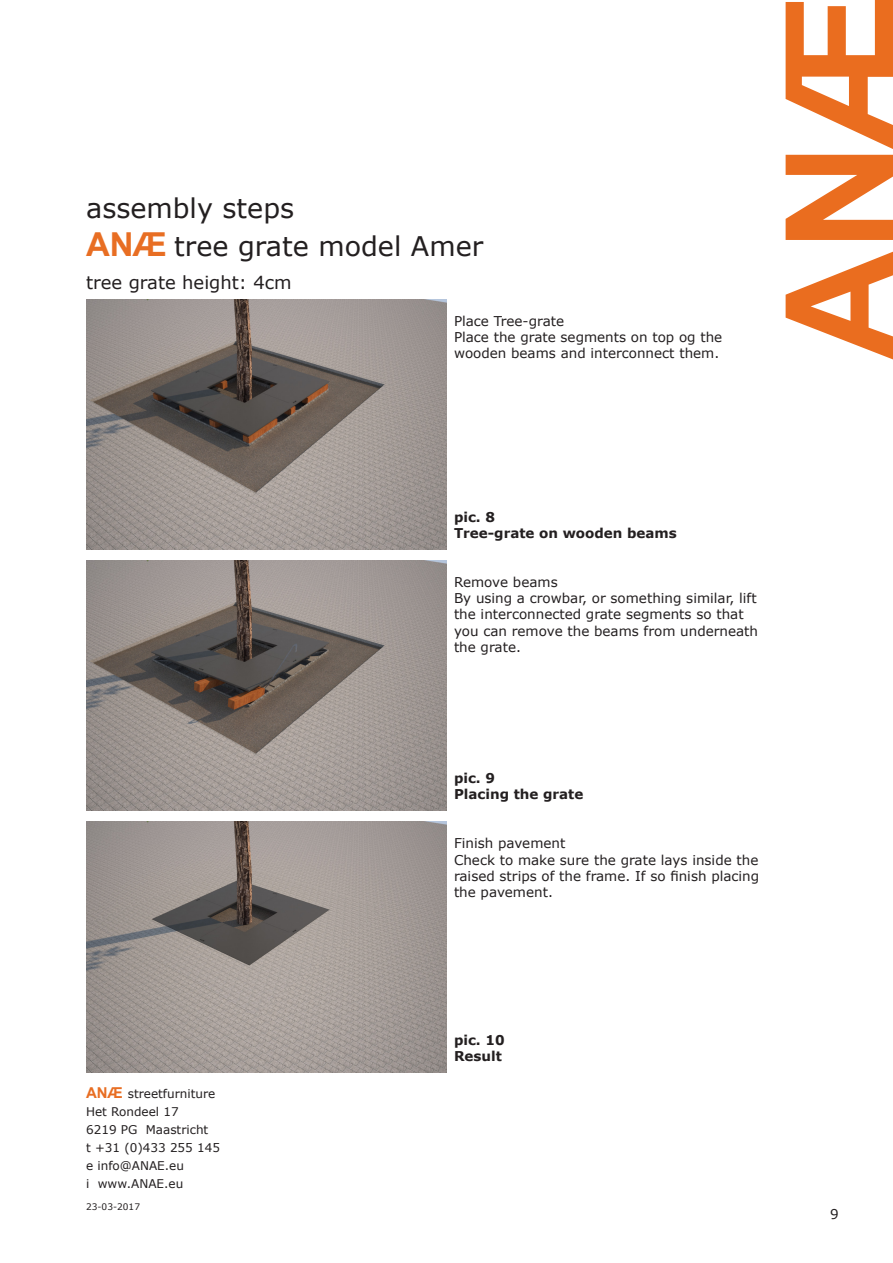
<style>
.page{position:relative;width:893px;height:1263px;background:#fff}
.page>*{position:absolute;margin:0;border:0;box-sizing:border-box;transform-origin:0 0}
.t1{font:27px "Verdana";color:#231f20}
.t2{font:18px "Verdana";color:#231f20}
.t3{font:13.5px/16.2px "Verdana";color:#231f20}
.t4{font:700 13.5px/16.2px "Verdana";color:#231f20}
.t5{font:12px/18px "Verdana";color:#231f20}
.t6{font:9px "Verdana";color:#231f20}
.s1{font-family:"Arial";font-weight:700;font-size:33px;color:#e86e23}
.s2{font-family:"Arial";font-weight:700;font-size:15px;color:#e86e23}
</style>
<div class="page">
<img style="left:86px;top:299px;width:360px;height:251px">
<img style="left:86px;top:560px;width:360px;height:251px">
<img style="left:86px;top:822px;width:360px;height:250px">
<svg style="left:786px;top:0;width:107px;height:359px"></svg>
<p class="t1" style="left:86px;top:189px;width:210px">assembly steps</p>
<h1 class="t1" style="left:86px;top:228px;width:399px"><span class="s1">ANÆ</span> tree grate model Amer</h1>
<h2 class="t2" style="left:86px;top:270px;width:207px">tree grate height: 4cm</h2>
<p class="t3" style="left:454px;top:313px;width:112px">Place Tree-grate</p>
<p class="t3" style="left:454px;top:329px;width:270px">Place the grate segments on top og the wooden beams and interconnect them.</p>
<p class="t4" style="left:454px;top:509px;width:224px">pic. 8<br>Tree-grate on wooden beams</p>
<p class="t3" style="left:454px;top:574px;width:105px">Remove beams</p>
<p class="t3" style="left:454px;top:590px;width:306px">By using a crowbar, or something similar, lift the interconnected grate segments so that you can remove the beams from underneath the grate.</p>
<p class="t4" style="left:454px;top:770px;width:131px">pic. 9<br>Placing the grate</p>
<p class="t3" style="left:454px;top:835px;width:113px">Finish pavement</p>
<p class="t3" style="left:454px;top:851px;width:307px;text-align:justify">Check to make sure the grate lays inside the raised strips of the frame. If so finish placing the pavement.</p>
<p class="t5" style="left:86px;top:1085px;width:135px"><span class="s2">ANÆ</span> streetfurniture<br>Het Rondeel 17<br>6219 PG Maastricht<br>t +31 (0)433 255 145 e info@ANAE.eu<br>i www.ANAE.eu</p>
<p class="t6" style="left:86px;top:1200px;width:55px">23-03-2017</p>
<p class="t4" style="left:454px;top:1031px;width:52px">pic. 10<br>Result</p>
<p class="t3" style="left:830px;top:1206px;width:10px">9</p>
</div>
